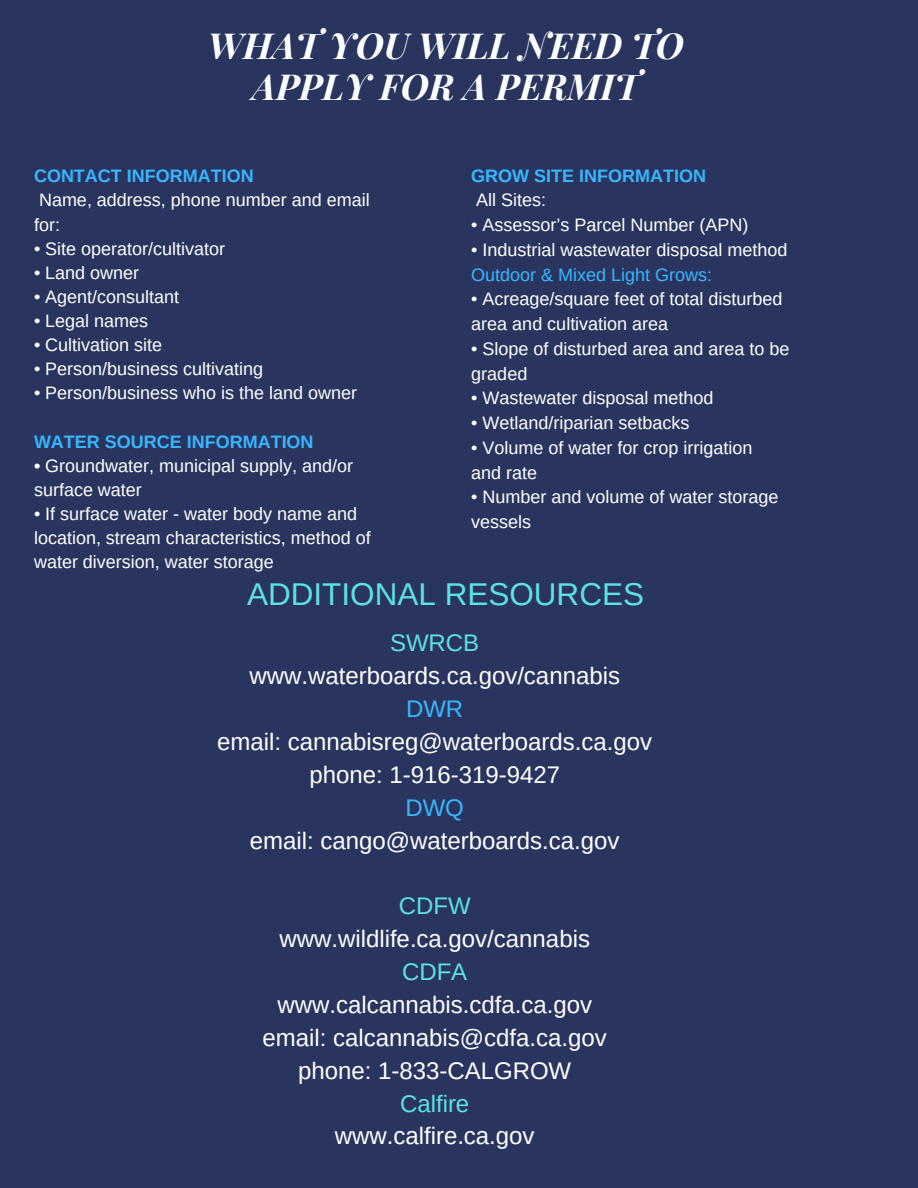
<style>
.page{position:relative;width:918px;height:1188px;background:#2a355f}
.page>*{position:absolute;margin:0;border:0;box-sizing:border-box;transform-origin:0 0}
.t1{font:italic 700 36px/41px "Playfair Display";color:#fff;text-align:center}
.t2{font:31.5px "Arimo";color:#5ce1e6}
.t3{font:24px/32.8px "Arimo";color:#fff;text-align:center}
.t4{font:24px "Arimo";color:#5ce1e6}
.t5{font:24px "Arimo";color:#38b6ff}
.t6{font:18px/24.2px "Arimo";color:#fff}
.t7{font:700 18px "Arimo";color:#38b6ff}
.t8{font:18px "Arimo";color:#38b6ff}
.s1{font-weight:700}
</style>
<div class="page">
<h1 class="t1" style="left:208px;top:24px;width:478px">WHAT YOU WILL NEED TO<br>APPLY FOR A PERMIT</h1>
<p class="t7" style="left:34px;top:166px;width:221px">CONTACT INFORMATION</p>
<p class="t6" style="left:34px;top:188px;width:337px">Name, address, phone number and email for:</p>
<p class="t6" style="left:34px;top:236px;width:193px">• Site operator/cultivator</p>
<p class="t6" style="left:34px;top:261px;width:107px">• Land owner</p>
<p class="t6" style="left:34px;top:285px;width:147px">• Agent/consultant</p>
<p class="t6" style="left:34px;top:309px;width:116px">• Legal names</p>
<p class="t6" style="left:34px;top:333px;width:130px">• Cultivation site</p>
<p class="t6" style="left:34px;top:357px;width:231px">• Person/business cultivating</p>
<p class="t6" style="left:34px;top:381px;width:325px">• Person/business who is the land owner</p>
<p class="t7" style="left:34px;top:431px;width:281px">WATER SOURCE INFORMATION</p>
<p class="t6" style="left:34px;top:453px;width:321px"><span class="s1">•</span> Groundwater, municipal supply, and/or surface water</p>
<p class="t6" style="left:34px;top:502px;width:338px">• If surface water - water body name and location, stream characteristics, method of water diversion, water storage</p>
<p class="t7" style="left:471px;top:165px;width:236px">GROW SITE INFORMATION</p>
<p class="t6" style="left:476px;top:188px;width:71px">All Sites:</p>
<p class="t6" style="left:471px;top:213px;width:279px">• Assessor’s Parcel Number (APN)</p>
<p class="t6" style="left:471px;top:238px;width:318px">• Industrial wastewater disposal method</p>
<p class="t8" style="left:471px;top:264px;width:242px">Outdoor &amp; Mixed Light Grows:</p>
<p class="t6" style="left:471px;top:287px;width:313px;line-height:24.8px">• Acreage/square feet of total disturbed area and cultivation area</p>
<p class="t6" style="left:471px;top:336px;width:320px;line-height:24.8px">• Slope of disturbed area and area to be graded</p>
<p class="t6" style="left:471px;top:386px;width:244px">• Wastewater disposal method</p>
<p class="t6" style="left:471px;top:411px;width:220px">• Wetland/riparian setbacks</p>
<p class="t6" style="left:471px;top:435px;width:283px;line-height:24.8px">• Volume of water for crop irrigation and rate</p>
<p class="t6" style="left:471px;top:485px;width:309px;line-height:24.8px">• Number and volume of water storage vessels</p>
<h2 class="t2" style="left:247px;top:576px;width:398px">ADDITIONAL RESOURCES</h2>
<h3 class="t4" style="left:390px;top:630px;width:91px">SWRCB</h3>
<h3 class="t3" style="left:249px;top:659px;width:372px">www.waterboards.ca.gov/cannabis</h3>
<h3 class="t5" style="left:406px;top:695px;width:59px">DWR</h3>
<h3 class="t3" style="left:217px;top:725px;width:437px">email: cannabisreg@waterboards.ca.gov phone: 1-916-319-9427</h3>
<h3 class="t5" style="left:405px;top:794px;width:60px">DWQ</h3>
<h3 class="t3" style="left:250px;top:824px;width:371px">email: cango@waterboards.ca.gov</h3>
<h3 class="t4" style="left:399px;top:893px;width:73px">CDFW</h3>
<h3 class="t3" style="left:279px;top:922px;width:312px">www.wildlife.ca.gov/cannabis</h3>
<h3 class="t4" style="left:402px;top:958px;width:67px">CDFA</h3>
<h3 class="t3" style="left:263px;top:988px;width:346px">www.calcannabis.cdfa.ca.gov email: calcannabis@cdfa.ca.gov phone: 1-833-CALGROW</h3>
<h3 class="t4" style="left:400px;top:1090px;width:71px">Calfire</h3>
<h3 class="t3" style="left:335px;top:1120px;width:201px">www.calfire.ca.gov</h3>
</div>
